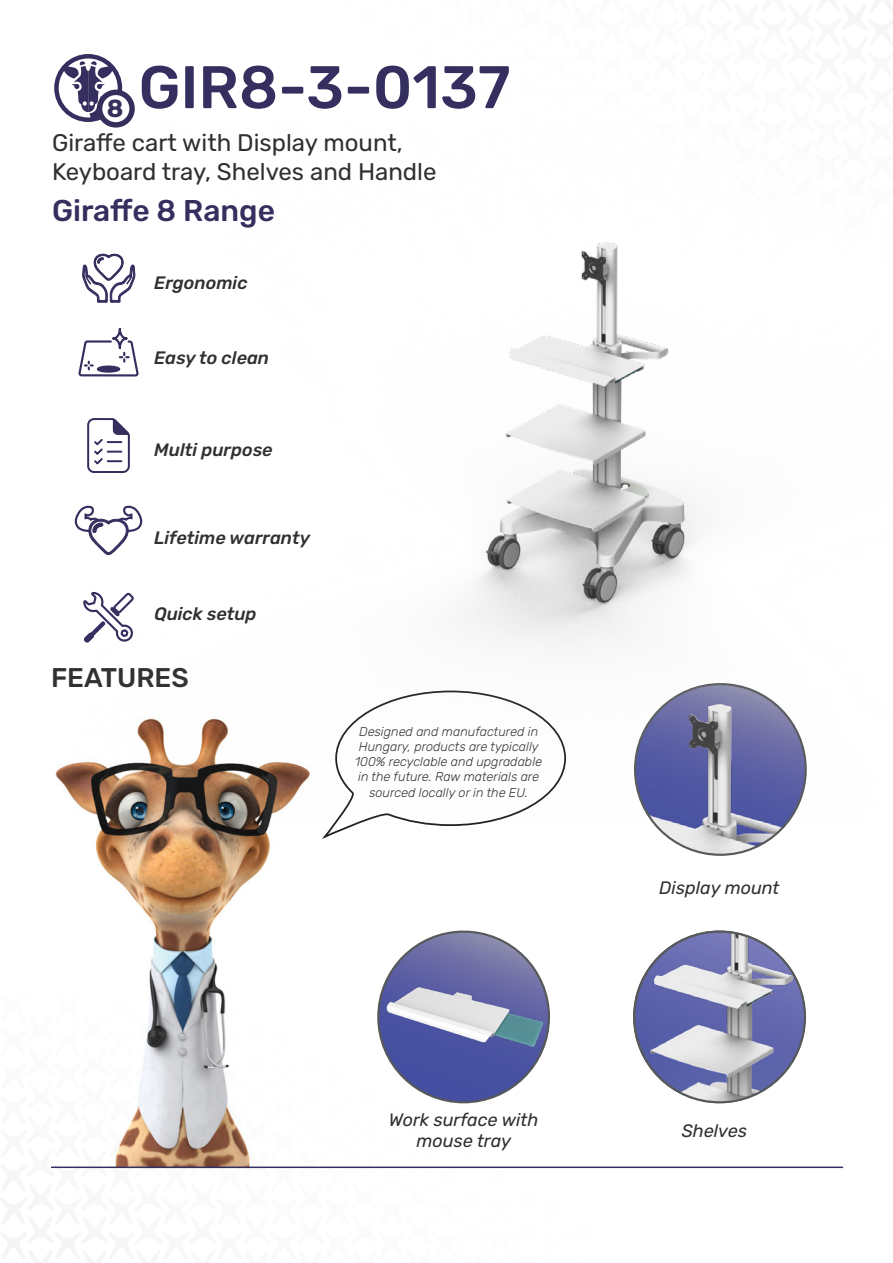
<style>
.page{position:relative;width:893px;height:1263px;background:#fff}
.page>*{position:absolute;margin:0;border:0;box-sizing:border-box;transform-origin:0 0}
.t1{font:500 60px "Rubik";color:#342f5e}
.t2{font:500 30px "Rubik";color:#342f5e}
.t3{font:500 27px "Rubik";color:#312f30}
.t4{font:700 24.6px "Rubik";color:#352f5c}
.t5{font:24px "Rubik";color:#312f30}
.t6{font:italic 500 18px "Rubik";color:#312f30}
.t7{font:italic 18px "Rubik";color:#312f30}
.t8{font:italic 300 12.75px/15.3px "Rubik";color:#312f30;text-align:center}
</style>
<div class="page">
<img style="left:55px;top:765px;width:470px;height:401px">
<svg style="left:323px;top:823px;width:202px;height:16px"></svg>
<hr style="left:51px;top:1166px;width:792px;height:2px;background:#342f5e">
<svg style="left:378px;top:932px;width:171px;height:170px;background:#5b60a0"></svg>
<img style="left:384px;top:974px;width:165px;height:81px">
<img style="left:635px;top:684px;width:171px;height:171px;border-radius:85px">
<img style="left:634px;top:932px;width:171px;height:170px;border-radius:85px">
<svg style="left:54px;top:54px;width:68px;height:68px"></svg>
<svg style="left:100px;top:92px;width:32px;height:33px"></svg>
<div style="left:97px;top:90px;width:38px;height:38px;border:5px solid #352f5c;border-radius:50%"></div>
<img style="left:68px;top:123px;width:739px;height:700px">
<p class="t4" style="left:107px;top:94px;width:18px">8</p>
<p class="t1" style="left:139px;top:53px;width:373px">GIR8-3-0137</p>
<p class="t5" style="left:52px;top:129px;width:352px">Giraffe cart with Display mount,</p>
<p class="t5" style="left:52px;top:158px;width:386px">Keyboard tray, Shelves and Handle</p>
<p class="t2" style="left:52px;top:193px;width:224px">Giraffe 8 Range</p>
<p class="t6" style="left:154px;top:273px;width:95px">Ergonomic</p>
<p class="t6" style="left:154px;top:347px;width:116px">Easy to clean</p>
<p class="t6" style="left:154px;top:439px;width:120px">Multi purpose</p>
<p class="t6" style="left:154px;top:527px;width:157px">Lifetime warranty</p>
<p class="t6" style="left:154px;top:604px;width:104px">Quick setup</p>
<p class="t3" style="left:51px;top:662px;width:139px">FEATURES</p>
<p class="t8" style="left:355px;top:724px;width:188px">Designed and manufactured in<br>Hungary, products are typically<br>100% recyclable and upgradable in the future. Raw materials are sourced locally or in the EU.</p>
<p class="t7" style="left:389px;top:1109px;width:151px">Work surface with</p>
<p class="t7" style="left:416px;top:1131px;width:96px">mouse tray</p>
<p class="t7" style="left:659px;top:878px;width:122px">Display mount</p>
<p class="t7" style="left:682px;top:1121px;width:67px">Shelves</p>
</div>
